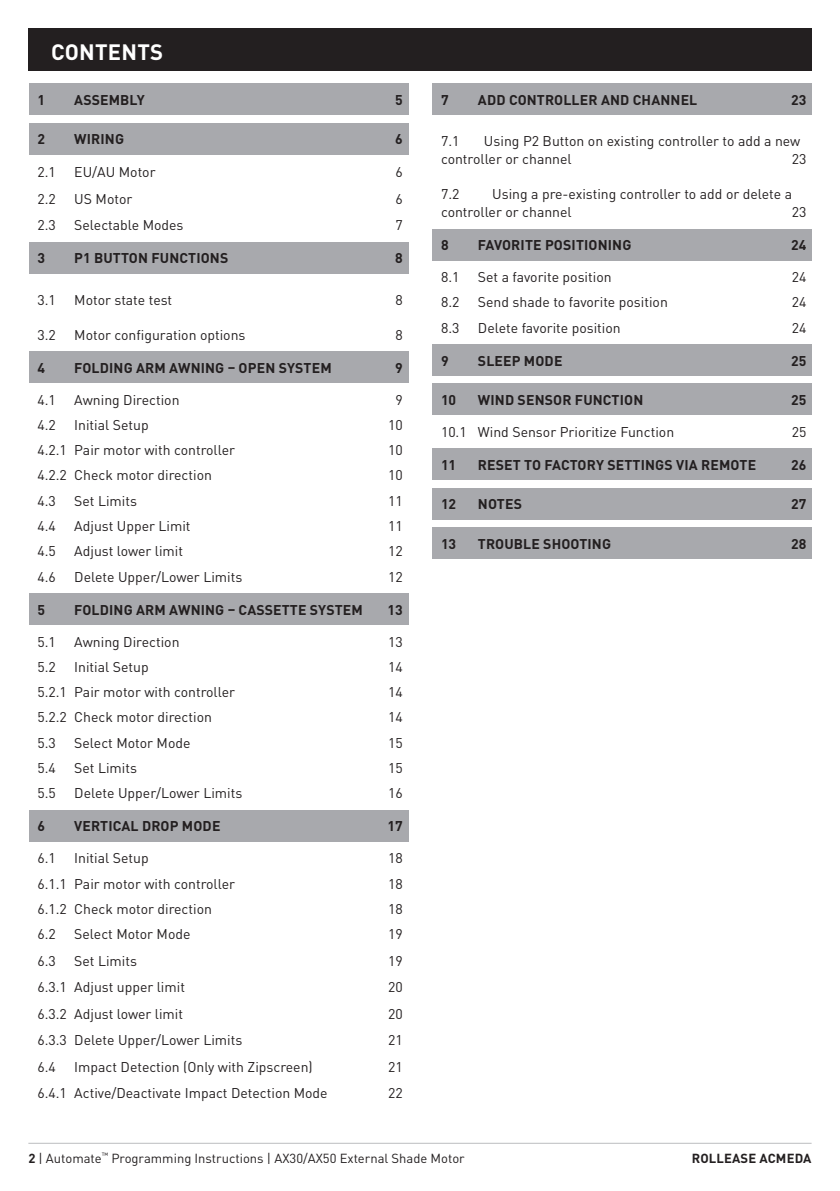
<style>
.page{position:relative;width:840px;height:1191px;background:#fff}
.page>*{position:absolute;margin:0;border:0;box-sizing:border-box;transform-origin:0 0}
.Heading_NoTOC{font:700 22px "DINOT";letter-spacing:.01em;color:#fff}
.t1{font:14px/18px "DINOT";color:#231f20}
.t2{font:700 14px "DINOT";letter-spacing:.01em;color:#231f20}
.t3{font:13px "DINOT";color:#231f20}
.t4{font:700 13px "DINOT";letter-spacing:.01em;color:#231f20}
.s1{font-weight:700}
</style>
<div class="page">
<hr style="left:28px;top:1142px;width:783px;height:1px;background:#bcbdc0">
<div style="left:28px;top:28px;width:783px;height:43px;background:#231f20"></div>
<div style="left:29px;top:84px;width:379px;height:31px;background:#a8a9ad"></div>
<div style="left:29px;top:123px;width:379px;height:31px;background:#a8a9ad"></div>
<div style="left:29px;top:242px;width:379px;height:31px;background:#a8a9ad"></div>
<div style="left:29px;top:351px;width:379px;height:31px;background:#a8a9ad"></div>
<div style="left:29px;top:593px;width:379px;height:31px;background:#a8a9ad"></div>
<div style="left:29px;top:810px;width:379px;height:31px;background:#a8a9ad"></div>
<div style="left:432px;top:84px;width:379px;height:31px;background:#a8a9ad"></div>
<div style="left:432px;top:229px;width:379px;height:31px;background:#a8a9ad"></div>
<div style="left:432px;top:344px;width:379px;height:31px;background:#a8a9ad"></div>
<div style="left:432px;top:384px;width:379px;height:31px;background:#a8a9ad"></div>
<div style="left:432px;top:449px;width:379px;height:31px;background:#a8a9ad"></div>
<div style="left:432px;top:488px;width:379px;height:31px;background:#a8a9ad"></div>
<div style="left:432px;top:528px;width:379px;height:31px;background:#a8a9ad"></div>
<p class="Heading_NoTOC" style="left:51px;top:38px;width:113px">CONTENTS</p>
<p class="t2" style="left:37px;top:91px;width:9px">1</p>
<p class="t2" style="left:74px;top:91px;width:72px">ASSEMBLY</p>
<p class="t2" style="left:395px;top:91px;width:9px">5</p>
<p class="t2" style="left:37px;top:130px;width:9px">2</p>
<p class="t2" style="left:74px;top:130px;width:51px">WIRING</p>
<p class="t2" style="left:395px;top:130px;width:9px">6</p>
<p class="t1" style="left:37px;top:163px;width:20px">2.1</p>
<p class="t1" style="left:74px;top:163px;width:83px">EU/AU Motor</p>
<p class="t1" style="left:395px;top:163px;width:9px">6</p>
<p class="t1" style="left:37px;top:190px;width:20px">2.2</p>
<p class="t1" style="left:74px;top:190px;width:60px">US Motor</p>
<p class="t1" style="left:395px;top:190px;width:9px">6</p>
<p class="t1" style="left:37px;top:216px;width:20px">2.3</p>
<p class="t1" style="left:74px;top:216px;width:111px">Selectable Modes</p>
<p class="t1" style="left:395px;top:216px;width:9px">7</p>
<p class="t2" style="left:37px;top:249px;width:9px">3</p>
<p class="t2" style="left:74px;top:249px;width:155px">P1 BUTTON FUNCTIONS</p>
<p class="t2" style="left:395px;top:249px;width:9px">8</p>
<p class="t1" style="left:37px;top:290px;width:20px">3.1</p>
<p class="t1" style="left:74px;top:290px;width:99px">Motor state test</p>
<p class="t1" style="left:395px;top:290px;width:9px">8</p>
<p class="t1" style="left:37px;top:325px;width:20px">3.2</p>
<p class="t1" style="left:74px;top:325px;width:173px">Motor configuration options</p>
<p class="t1" style="left:395px;top:325px;width:9px">8</p>
<p class="t2" style="left:37px;top:358px;width:9px">4</p>
<p class="t2" style="left:74px;top:358px;width:259px">FOLDING ARM AWNING – OPEN SYSTEM</p>
<p class="t2" style="left:395px;top:358px;width:9px">9</p>
<p class="t1" style="left:37px;top:390px;width:20px">4.1</p>
<p class="t1" style="left:74px;top:390px;width:107px">Awning Direction</p>
<p class="t1" style="left:395px;top:390px;width:9px">9</p>
<p class="t1" style="left:37px;top:415px;width:20px">4.2</p>
<p class="t1" style="left:74px;top:415px;width:76px">Initial Setup</p>
<p class="t1" style="left:388px;top:415px;width:16px">10</p>
<p class="t1" style="left:37px;top:441px;width:199px">4.2.1 Pair motor with controller</p>
<p class="t1" style="left:388px;top:441px;width:16px">10</p>
<p class="t1" style="left:37px;top:466px;width:176px">4.2.2 Check motor direction</p>
<p class="t1" style="left:388px;top:466px;width:16px">10</p>
<p class="t1" style="left:37px;top:491px;width:20px">4.3</p>
<p class="t1" style="left:74px;top:491px;width:64px">Set Limits</p>
<p class="t1" style="left:388px;top:491px;width:16px">11</p>
<p class="t1" style="left:37px;top:517px;width:20px">4.4</p>
<p class="t1" style="left:74px;top:517px;width:118px">Adjust Upper Limit</p>
<p class="t1" style="left:388px;top:517px;width:16px">11</p>
<p class="t1" style="left:37px;top:542px;width:20px">4.5</p>
<p class="t1" style="left:74px;top:542px;width:110px">Adjust lower limit</p>
<p class="t1" style="left:388px;top:542px;width:16px">12</p>
<p class="t1" style="left:37px;top:567px;width:20px">4.6</p>
<p class="t1" style="left:74px;top:567px;width:169px">Delete Upper/Lower Limits</p>
<p class="t1" style="left:388px;top:567px;width:16px">12</p>
<p class="t2" style="left:37px;top:600px;width:9px">5</p>
<p class="t2" style="left:74px;top:600px;width:290px">FOLDING ARM AWNING – CASSETTE SYSTEM</p>
<p class="t2" style="left:387px;top:600px;width:17px">13</p>
<p class="t1" style="left:37px;top:632px;width:20px">5.1</p>
<p class="t1" style="left:74px;top:632px;width:107px">Awning Direction</p>
<p class="t1" style="left:388px;top:632px;width:16px">13</p>
<p class="t1" style="left:37px;top:657px;width:20px">5.2</p>
<p class="t1" style="left:74px;top:657px;width:76px">Initial Setup</p>
<p class="t1" style="left:388px;top:657px;width:16px">14</p>
<p class="t1" style="left:37px;top:683px;width:199px">5.2.1 Pair motor with controller</p>
<p class="t1" style="left:388px;top:683px;width:16px">14</p>
<p class="t1" style="left:37px;top:708px;width:176px">5.2.2 Check motor direction</p>
<p class="t1" style="left:388px;top:708px;width:16px">14</p>
<p class="t1" style="left:37px;top:733px;width:20px">5.3</p>
<p class="t1" style="left:74px;top:733px;width:118px">Select Motor Mode</p>
<p class="t1" style="left:388px;top:733px;width:16px">15</p>
<p class="t1" style="left:37px;top:759px;width:20px">5.4</p>
<p class="t1" style="left:74px;top:759px;width:64px">Set Limits</p>
<p class="t1" style="left:388px;top:759px;width:16px">15</p>
<p class="t1" style="left:37px;top:784px;width:20px">5.5</p>
<p class="t1" style="left:74px;top:784px;width:169px">Delete Upper/Lower Limits</p>
<p class="t1" style="left:388px;top:784px;width:16px">16</p>
<p class="t2" style="left:37px;top:817px;width:9px">6</p>
<p class="t2" style="left:74px;top:817px;width:148px">VERTICAL DROP MODE</p>
<p class="t2" style="left:387px;top:817px;width:17px">17</p>
<p class="t1" style="left:37px;top:849px;width:20px">6.1</p>
<p class="t1" style="left:74px;top:849px;width:76px">Initial Setup</p>
<p class="t1" style="left:388px;top:849px;width:16px">18</p>
<p class="t1" style="left:37px;top:874px;width:199px">6.1.1 Pair motor with controller</p>
<p class="t1" style="left:388px;top:874px;width:16px">18</p>
<p class="t1" style="left:37px;top:899px;width:176px">6.1.2 Check motor direction</p>
<p class="t1" style="left:388px;top:899px;width:16px">18</p>
<p class="t1" style="left:37px;top:925px;width:20px">6.2</p>
<p class="t1" style="left:74px;top:925px;width:118px">Select Motor Mode</p>
<p class="t1" style="left:388px;top:925px;width:16px">19</p>
<p class="t1" style="left:37px;top:951px;width:20px">6.3</p>
<p class="t1" style="left:74px;top:951px;width:64px">Set Limits</p>
<p class="t1" style="left:388px;top:951px;width:16px">19</p>
<p class="t1" style="left:37px;top:978px;width:149px">6.3.1 Adjust upper limit</p>
<p class="t1" style="left:388px;top:978px;width:16px">20</p>
<p class="t1" style="left:37px;top:1004px;width:147px">6.3.2 Adjust lower limit</p>
<p class="t1" style="left:388px;top:1004px;width:16px">20</p>
<p class="t1" style="left:37px;top:1031px;width:206px">6.3.3 Delete Upper/Lower Limits</p>
<p class="t1" style="left:388px;top:1031px;width:16px">21</p>
<p class="t1" style="left:37px;top:1057px;width:20px">6.4</p>
<p class="t1" style="left:74px;top:1057px;width:240px">Impact Detection (Only with Zipscreen)</p>
<p class="t1" style="left:388px;top:1057px;width:16px">21</p>
<p class="t1" style="left:37px;top:1084px;width:292px">6.4.1 Active/Deactivate Impact Detection Mode</p>
<p class="t1" style="left:388px;top:1084px;width:16px">22</p>
<p class="t2" style="left:441px;top:91px;width:9px">7</p>
<p class="t2" style="left:477px;top:91px;width:221px">ADD CONTROLLER AND CHANNEL</p>
<p class="t2" style="left:790px;top:91px;width:17px">23</p>
<p class="t1" style="left:441px;top:132px;width:20px">7.1</p>
<p class="t1" style="left:441px;top:132px;width:360px;text-indent:43px">Using P2 Button on existing controller to add a new controller or channel</p>
<p class="t1" style="left:791px;top:150px;width:16px">23</p>
<p class="t1" style="left:441px;top:185px;width:20px">7.2</p>
<p class="t1" style="left:441px;top:185px;width:352px;text-indent:51px">Using a pre-existing controller to add or delete a controller or channel</p>
<p class="t1" style="left:791px;top:203px;width:16px">23</p>
<p class="t2" style="left:441px;top:236px;width:9px">8</p>
<p class="t2" style="left:477px;top:236px;width:155px">FAVORITE POSITIONING</p>
<p class="t2" style="left:790px;top:236px;width:17px">24</p>
<p class="t1" style="left:441px;top:268px;width:20px">8.1</p>
<p class="t1" style="left:477px;top:268px;width:135px">Set a favorite position</p>
<p class="t1" style="left:791px;top:268px;width:16px">24</p>
<p class="t1" style="left:441px;top:293px;width:20px">8.2</p>
<p class="t1" style="left:477px;top:293px;width:191px">Send shade to favorite position</p>
<p class="t1" style="left:791px;top:293px;width:16px">24</p>
<p class="t1" style="left:441px;top:318px;width:20px">8.3</p>
<p class="t1" style="left:477px;top:318px;width:144px">Delete favorite position</p>
<p class="t1" style="left:791px;top:318px;width:16px">24</p>
<p class="t2" style="left:441px;top:351px;width:9px">9</p>
<p class="t2" style="left:477px;top:351px;width:86px">SLEEP MODE</p>
<p class="t2" style="left:790px;top:351px;width:17px">25</p>
<p class="t2" style="left:441px;top:391px;width:17px">10</p>
<p class="t2" style="left:477px;top:391px;width:167px">WIND SENSOR FUNCTION</p>
<p class="t2" style="left:790px;top:391px;width:17px">25</p>
<p class="t1" style="left:441px;top:422px;width:234px">10.1 Wind Sensor Prioritize Function</p>
<p class="t1" style="left:791px;top:422px;width:16px">25</p>
<p class="t2" style="left:441px;top:456px;width:17px">11</p>
<p class="t2" style="left:477px;top:456px;width:279px">RESET TO FACTORY SETTINGS VIA REMOTE</p>
<p class="t2" style="left:790px;top:456px;width:17px">26</p>
<p class="t2" style="left:441px;top:495px;width:17px">12</p>
<p class="t2" style="left:477px;top:495px;width:45px">NOTES</p>
<p class="t2" style="left:790px;top:495px;width:17px">27</p>
<p class="t2" style="left:441px;top:534px;width:17px">13</p>
<p class="t2" style="left:477px;top:534px;width:135px">TROUBLE SHOOTING</p>
<p class="t2" style="left:790px;top:534px;width:17px">28</p>
<p class="t3" style="left:28px;top:1149px;width:437px"><span class="s1">2</span> | Automate<sup>™</sup> Programming Instructions | AX30/AX50 External Shade Motor</p>
<p class="t4" style="left:691px;top:1149px;width:121px">ROLLEASE ACMEDA</p>
</div>
